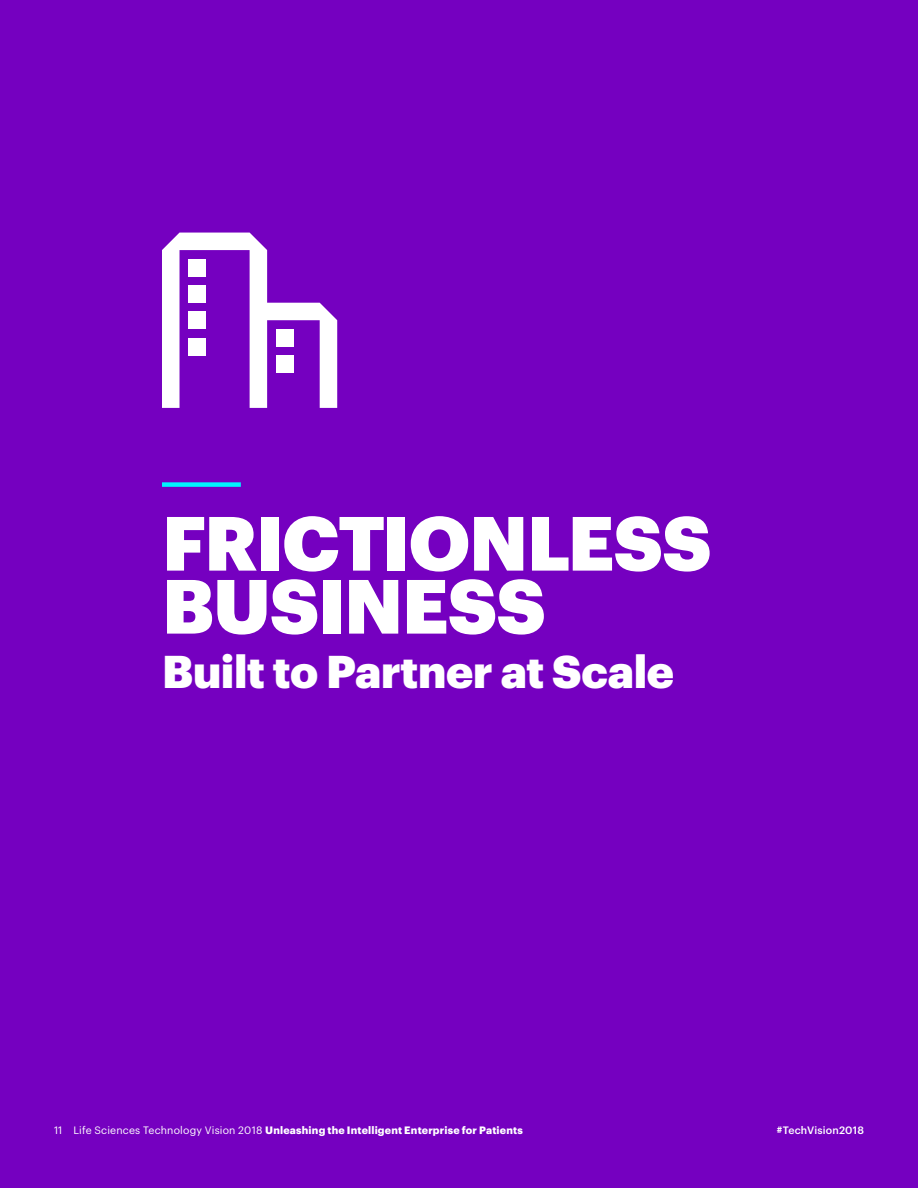
<style>
.page{position:relative;width:918px;height:1188px;background:#7500c0}
.page>*{position:absolute;margin:0;border:0;box-sizing:border-box;transform-origin:0 0}
.t1{font:900 75px/63px "Graphik";letter-spacing:-.015em;color:#fff}
.t2{font:900 45px "Graphik";letter-spacing:-.005em;color:#fff}
.t3{font:700 10.5px "Graphik";letter-spacing:.02em;color:#fff}
.t4{font:500 10.5px "Graphik";letter-spacing:.015em;color:#fff}
.s1{font-weight:400}
</style>
<div class="page">
<div style="left:162px;top:482px;width:79px;height:5px;background:#00f3ff"></div>
<svg style="left:162px;top:233px;width:175px;height:175px"></svg>
<div style="left:188px;top:285px;width:18px;height:18px;background:#fff"></div>
<div style="left:188px;top:259px;width:18px;height:17px;background:#fff"></div>
<div style="left:188px;top:311px;width:18px;height:18px;background:#fff"></div>
<div style="left:188px;top:338px;width:18px;height:17px;background:#fff"></div>
<div style="left:276px;top:329px;width:17px;height:18px;background:#fff"></div>
<div style="left:276px;top:355px;width:17px;height:18px;background:#fff"></div>
<h1 class="t1" style="left:162px;top:505px;width:551px">FRICTIONLESS<br>BUSINESS</h1>
<h2 class="t2" style="left:162px;top:636px;width:513px">Built to Partner at Scale</h2>
<p class="t3" style="left:54px;top:1122px;width:470px"><span class="s1">11 Life Sciences Technology Vision 2018</span> Unleashing the Intelligent Enterprise for Patients</p>
<p class="t4" style="left:777px;top:1122px;width:89px">#TechVision2018</p>
</div>
